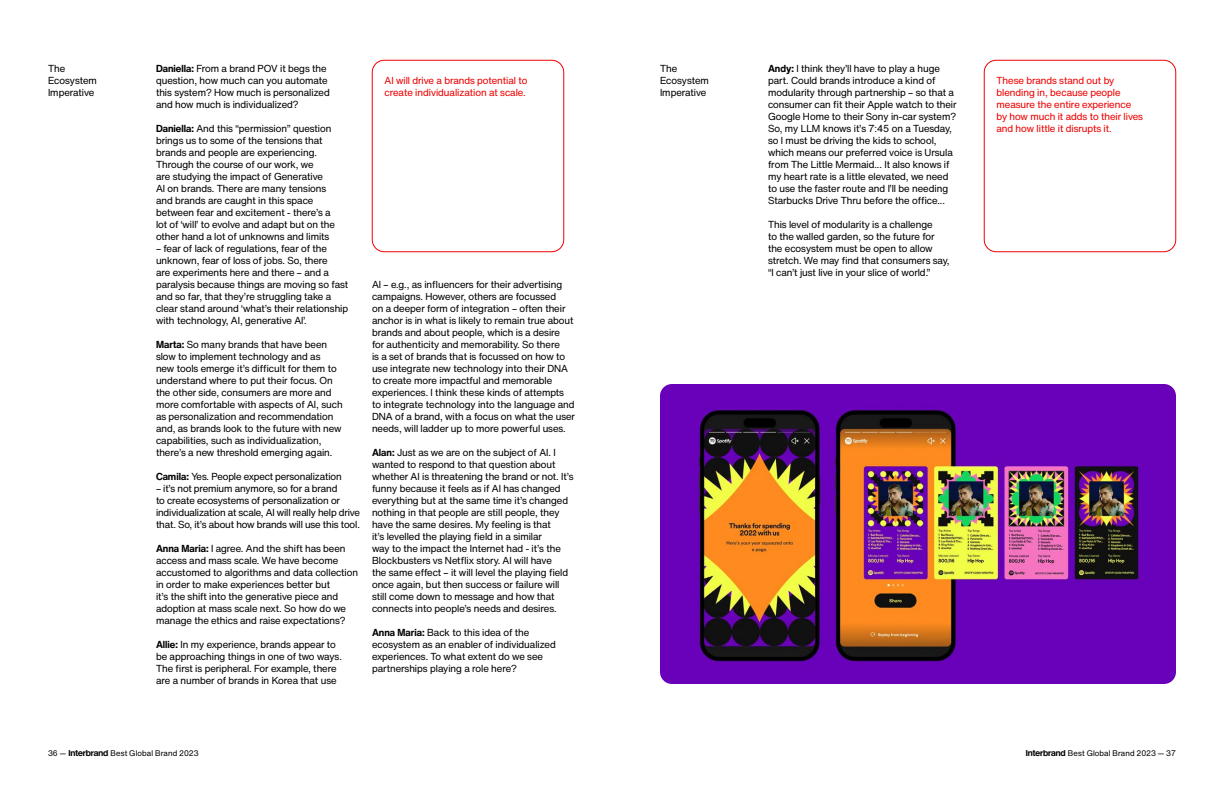
<style>
.page{position:relative;width:1224px;height:792px;background:#fff}
.page>*{position:absolute;margin:0;border:0;box-sizing:border-box;transform-origin:0 0}
.t1{font:10px/12px "Helvetica Nowfor IB Text";color:#000}
.t2{font:10px/12px "Helvetica Nowfor IB Text";color:#e00}
.t3{font:8px "Helvetica Nowfor IB Text";letter-spacing:.015em;color:#000}
.s1{font-weight:700}
.s2{font-size:9px}
</style>
<div class="page">
<div style="left:372px;top:60px;width:192px;height:192px;border:1px solid #e00;border-radius:12px"></div>
<div style="left:984px;top:60px;width:192px;height:192px;border:1px solid #e00;border-radius:12px"></div>
<img style="left:660px;top:384px;width:516px;height:300px">
<p class="t1" style="left:48px;top:62px;width:50px">The<br>Ecosystem<br>Imperative</p>
<p class="t1" style="left:156px;top:62px;width:175px"><span class="s1">Daniella:</span> From a brand POV it begs the question, how much can you automate this system? How much is personalized and how much is individualized?</p>
<p class="t1" style="left:156px;top:122px;width:181px"><span class="s1">Daniella:</span> And this “permission” question brings us to some of the tensions that brands and people are experiencing.<br>Through the course of our work, we<br>are studying the impact of Generative<br>AI on brands. There are many tensions and brands are caught in this space between fear and excitement - there’s a lot of ‘will’ to evolve and adapt but on the other hand a lot of unknowns and limits</p>
<p class="t1" style="left:156px;top:242px;width:194px">– fear of lack of regulations, fear of the unknown, fear of loss of jobs. So, there<br>are experiments here and there – and a paralysis because things are moving so fast and so far, that they’re struggling take a clear stand around ‘what’s their relationship with technology, AI, generative AI’.</p>
<p class="t1" style="left:156px;top:338px;width:188px"><span class="s1">Marta:</span> So many brands that have been slow to implement technology and as<br>new tools emerge it’s difficult for them to understand where to put their focus. On the other side, consumers are more and more comfortable with aspects of AI, such as personalization and recommendation and, as brands look to the future with new capabilities, such as individualization, there’s a new threshold emerging again.</p>
<p class="t1" style="left:156px;top:470px;width:187px"><span class="s1">Camila:</span> Yes. People expect personalization</p>
<p class="t1" style="left:156px;top:482px;width:206px">– it’s not premium anymore, so for a brand<br>to create ecosystems of personalization or individualization at scale, AI will really help drive that. So, it’s about how brands will use this tool.</p>
<p class="t1" style="left:156px;top:542px;width:204px"><span class="s1">Anna Maria:</span> I agree. And the shift has been access and mass scale. We have become accustomed to algorithms and data collection in order to make experiences better but<br>it’s the shift into the generative piece and adoption at mass scale next. So how do we manage the ethics and raise expectations?</p>
<p class="t1" style="left:156px;top:638px;width:187px"><span class="s1">Allie:</span> In my experience, brands appear to be approaching things in one of two ways.<br>The first is peripheral. For example, there are a number of brands in Korea that use</p>
<p class="t2" style="left:384px;top:74px;width:145px">AI will drive a brands potential to create individualization at scale.</p>
<p class="t1" style="left:372px;top:278px;width:205px">AI – e.g., as influencers for their advertising campaigns. However, others are focussed<br>on a deeper form of integration – often their anchor is in what is likely to remain true about brands and about people, which is a desire<br>for authenticity and memorability. So there<br>is a set of brands that is focussed on how to use integrate new technology into their DNA to create more impactful and memorable experiences. I think these kinds of attempts to integrate technology into the language and DNA of a brand, with a focus on what the user needs, will ladder up to more powerful uses.</p>
<p class="t1" style="left:372px;top:446px;width:203px"><span class="s1">Alan:</span> Just as we are on the subject of AI. I wanted to respond to that question about whether AI is threatening the brand or not. It’s funny because it feels as if AI has changed everything but at the same time it’s changed nothing in that people are still people, they have the same desires. My feeling is that<br>it’s levelled the playing field in a similar<br>way to the impact the Internet had - it’s the Blockbusters vs Netflix story. AI will have<br>the same effect – it will level the playing field once again, but then success or failure will still come down to message and how that connects into people’s needs and desires.</p>
<p class="t1" style="left:372px;top:626px;width:185px"><span class="s1">Anna Maria:</span> Back to this idea of the ecosystem as an enabler of individualized experiences. To what extent do we see partnerships playing a role here?</p>
<p class="t1" style="left:660px;top:62px;width:50px">The<br>Ecosystem<br>Imperative</p>
<p class="t1" style="left:768px;top:62px;width:190px"><span class="s1">Andy:</span> I think they’ll have to play a huge part. Could brands introduce a kind of modularity through partnership – so that a consumer can fit their Apple watch to their Google Home to their Sony in-car system?<br>So, my LLM knows it’s 7:45 on a Tuesday, so I must be driving the kids to school, which means our preferred voice is Ursula from The Little Mermaid... It also knows if my heart rate is a little elevated, we need to use the faster route and I’ll be needing Starbucks Drive Thru before the office...</p>
<p class="t1" style="left:768px;top:218px;width:183px">This level of modularity is a challenge<br>to the walled garden, so the future for the ecosystem must be open to allow stretch. We may find that consumers say, “I can’t just live in your slice of world.”</p>
<p class="t2" style="left:996px;top:74px;width:148px">These brands stand out by blending in, because people measure the entire experience by how much it adds to their lives and how little it disrupts it.</p>
<p class="t3" style="left:48px;top:748px;width:152px">36 — <span class="s2">+I+</span> Best Global Brand 2023</p>
<p class="t3" style="left:1026px;top:748px;width:152px"><span class="s2">+I+</span> Best Global Brand 2023 — 37</p>
</div>
